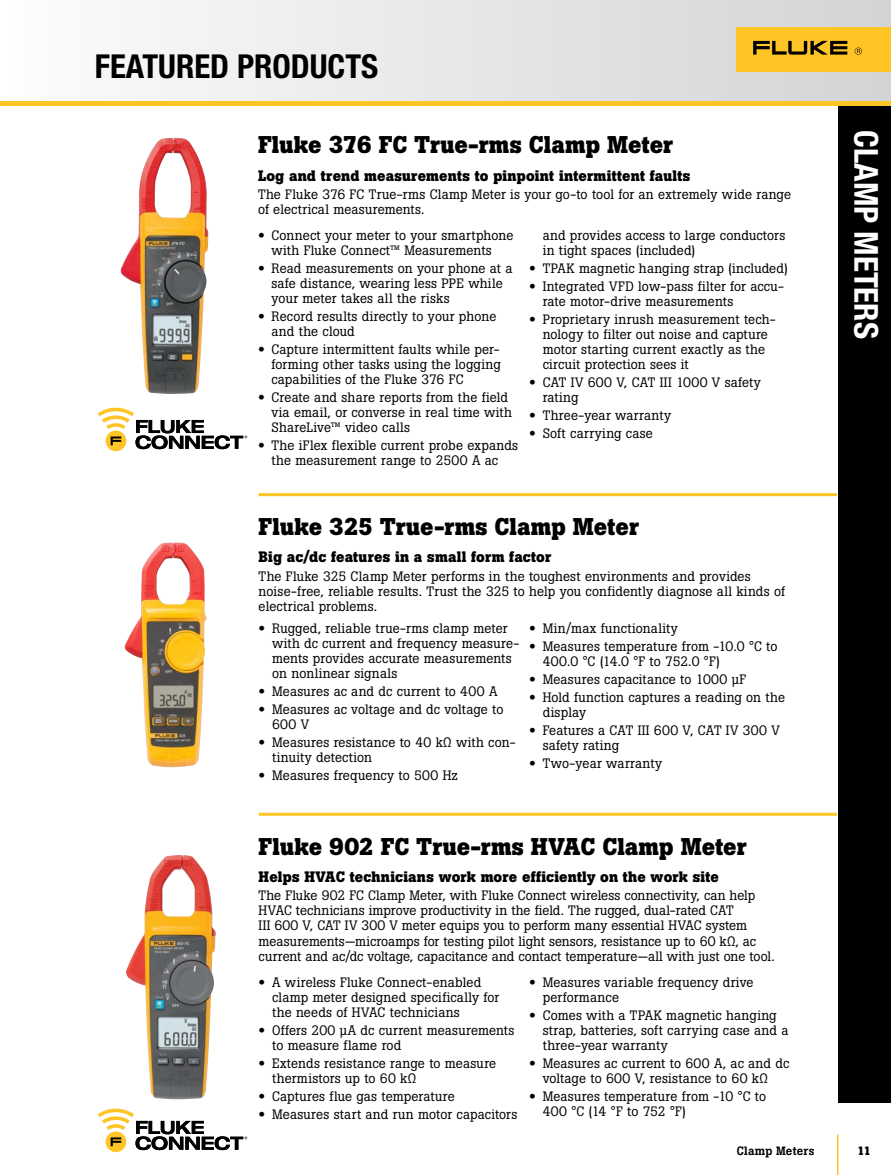
<style>
.page{position:relative;width:891px;height:1175px;background:#fff}
.page>*{position:absolute;margin:0;border:0;box-sizing:border-box;transform-origin:0 0}
.t1{font:700 condensed 33px "Helvetica Neue LT Pro";color:#000}
.t2{font:700 condensed 33px "Helvetica Neue LT Pro";color:#fff}
.t3{font:700 24px "Boton Pro";letter-spacing:.005em;color:#000}
.t4{font:700 15px "Boton Pro";letter-spacing:.01em;color:#000}
.t5{font:13.5px/15px "Boton Pro";letter-spacing:.01em;color:#000}
.t6{font:13.5px "Boton Pro";letter-spacing:.03em;color:#000}
.t7{font:500 12px "Boton Pro";letter-spacing:.015em;color:#000}
.t8{font:700 12px "Boton Pro";color:#000}
.s1{font-family:"Helvetica Neue LT Std";font-weight:700;font-stretch:expanded}
</style>
<div class="page">
<div style="left:0;top:0;width:891px;height:103px;background:linear-gradient(to right,#fdfcfd,#d2d3d5)"></div>
<div style="left:0;top:101px;width:891px;height:5px;background:#ffc425"></div>
<div style="left:736px;top:27px;width:155px;height:45px;background:#ffc425"></div>
<svg style="left:753px;top:41px;width:94px;height:14px"></svg>
<svg style="left:855px;top:48px;width:7px;height:7px"></svg>
<div style="left:838px;top:106px;width:53px;height:996px;background:#000"></div>
<hr style="left:837px;top:1134px;width:1px;height:40px;background:#ffc425">
<img style="left:120px;top:138px;width:88px;height:256px">
<img style="left:124px;top:542px;width:83px;height:225px">
<img style="left:126px;top:855px;width:90px;height:244px">
<div style="left:106px;top:430px;width:20px;height:21px;background:#ffc425;border-radius:50%"></div>
<svg style="left:98px;top:408px;width:149px;height:41px"></svg>
<div style="left:106px;top:1131px;width:20px;height:21px;background:#ffc425;border-radius:50%"></div>
<svg style="left:98px;top:1108px;width:149px;height:42px"></svg>
<hr style="left:259px;top:493px;width:578px;height:3px;background:#ffc425">
<hr style="left:259px;top:812px;width:578px;height:3px;background:#ffc425">
<h1 class="t1" style="left:95px;top:46px;width:285px">FEATURED PRODUCTS</h1>
<h2 class="t3" style="left:258px;top:129px;width:417px">Fluke 376 FC True-rms Clamp Meter</h2>
<p class="t4" style="left:258px;top:165px;width:434px">Log and trend measurements to pinpoint intermittent faults</p>
<p class="t5" style="left:258px;top:187px;width:535px">The Fluke 376 FC True-rms Clamp Meter is your go-to tool for an extremely wide range of electrical measurements.</p>
<p class="t5" style="left:272px;top:227px;width:244px;text-indent:-14px"><span class="s1">•</span> Connect your meter to your smartphone with Fluke Connect™ Measurements</p>
<p class="t5" style="left:272px;top:260px;width:243px;text-indent:-14px"><span class="s1">•</span> Read measurements on your phone at a safe distance, wearing less PPE while your meter takes all the risks</p>
<p class="t5" style="left:272px;top:308px;width:226px;text-indent:-14px"><span class="s1">•</span> Record results directly to your phone and the cloud</p>
<p class="t5" style="left:272px;top:341px;width:231px;text-align:justify;text-indent:-14px"><span class="s1">•</span> Capture intermittent faults while per&shy;forming other tasks using the logging capabilities of the Fluke 376 FC</p>
<p class="t5" style="left:272px;top:389px;width:242px;text-indent:-14px"><span class="s1">•</span> Create and share reports from the field via email, or converse in real time with<br>ShareLive™ video calls</p>
<p class="t5" style="left:258px;top:437px;width:262px;text-align:center"><span class="s1">•</span> The iFlex flexible current probe expands the measurement range to 2500 A ac</p>
<p class="t5" style="left:543px;top:227px;width:244px">and provides access to large conductors in tight spaces (included)</p>
<p class="t5" style="left:529px;top:260px;width:260px"><span class="s1">•</span> TPAK magnetic hanging strap (included)</p>
<p class="t5" style="left:543px;top:278px;width:243px;text-indent:-14px"><span class="s1">•</span> Integrated VFD low-pass filter for accu&shy;rate motor-drive measurements</p>
<p class="t5" style="left:543px;top:311px;width:235px;text-indent:-14px"><span class="s1">•</span> Proprietary inrush measurement tech&shy;nology to filter out noise and capture motor starting current exactly as the circuit protection sees it</p>
<p class="t5" style="left:543px;top:374px;width:220px;text-indent:-14px"><span class="s1">•</span> CAT IV 600 V, CAT III 1000 V safety rating</p>
<p class="t5" style="left:529px;top:407px;width:143px"><span class="s1">•</span> Three-year warranty</p>
<p class="t5" style="left:529px;top:425px;width:125px"><span class="s1">•</span> Soft carrying case</p>
<h2 class="t3" style="left:259px;top:511px;width:382px">Fluke 325 True-rms Clamp Meter</h2>
<p class="t4" style="left:259px;top:547px;width:294px">Big ac/dc features in a small form factor</p>
<p class="t5" style="left:259px;top:568px;width:528px">The Fluke 325 Clamp Meter performs in the toughest environments and provides noise-free, reliable results. Trust the 325 to help you confidently diagnose all kinds of electrical problems.</p>
<p class="t5" style="left:272px;top:620px;width:249px;text-indent:-14px"><span class="s1">•</span> Rugged, reliable true-rms clamp meter with dc current and frequency measure&shy;ments provides accurate measurements on nonlinear signals</p>
<p class="t5" style="left:259px;top:683px;width:240px"><span class="s1">•</span> Measures ac and dc current to 400 A</p>
<p class="t5" style="left:272px;top:701px;width:233px;text-indent:-14px"><span class="s1">•</span> Measures ac voltage and dc voltage to<br>600 V</p>
<p class="t5" style="left:272px;top:734px;width:245px;text-indent:-14px"><span class="s1">•</span> Measures resistance to 40 kΩ with con&shy;tinuity detection</p>
<p class="t5" style="left:259px;top:767px;width:201px"><span class="s1">•</span> Measures frequency to 500 Hz</p>
<p class="t6" style="left:529px;top:619px;width:150px"><span class="s1">•</span> Min/max functionality</p>
<p class="t5" style="left:543px;top:638px;width:236px;text-indent:-14px"><span class="s1">•</span> Measures temperature from -10.0 °C to<br>400.0 °C (14.0 °F to 752.0 °F)</p>
<p class="t5" style="left:529px;top:671px;width:219px"><span class="s1">•</span> Measures capacitance to 1000 µF</p>
<p class="t5" style="left:543px;top:689px;width:244px;text-indent:-14px"><span class="s1">•</span> Hold function captures a reading on the display</p>
<p class="t5" style="left:543px;top:722px;width:239px;text-indent:-14px"><span class="s1">•</span> Features a CAT III 600 V, CAT IV 300 V safety rating</p>
<p class="t5" style="left:529px;top:755px;width:135px"><span class="s1">•</span> Two-year warranty</p>
<h2 class="t3" style="left:259px;top:830px;width:490px">Fluke 902 FC True-rms HVAC Clamp Meter</h2>
<p class="t4" style="left:259px;top:867px;width:462px">Helps HVAC technicians work more efficiently on the work site</p>
<p class="t5" style="left:259px;top:888px;width:516px">The Fluke 902 FC Clamp Meter, with Fluke Connect wireless connectivity, can help HVAC technicians improve productivity in the field. The rugged, dual-rated CAT<br>III 600 V, CAT IV 300 V meter equips you to perform many essential HVAC system measurements—microamps for testing pilot light sensors, resistance up to 60 kΩ, ac current and ac/dc voltage, capacitance and contact temperature—all with just one tool.</p>
<p class="t5" style="left:272px;top:975px;width:229px;text-indent:-14px"><span class="s1">•</span> A wireless Fluke Connect-enabled clamp meter designed specifically for the needs of HVAC technicians</p>
<p class="t5" style="left:272px;top:1023px;width:244px;text-indent:-14px"><span class="s1">•</span> Offers 200 µA dc current measurements to measure flame rod</p>
<p class="t5" style="left:272px;top:1056px;width:226px;text-indent:-14px"><span class="s1">•</span> Extends resistance range to measure thermistors up to 60 kΩ</p>
<p class="t5" style="left:259px;top:1089px;width:198px"><span class="s1">•</span> Captures flue gas temperature</p>
<p class="t5" style="left:259px;top:1107px;width:260px"><span class="s1">•</span> Measures start and run motor capacitors</p>
<p class="t5" style="left:543px;top:975px;width:212px;text-indent:-14px"><span class="s1">•</span> Measures variable frequency drive performance</p>
<p class="t5" style="left:543px;top:1008px;width:247px;text-indent:-14px"><span class="s1">•</span> Comes with a TPAK magnetic hanging strap, batteries, soft carrying case and a three-year warranty</p>
<p class="t5" style="left:529px;top:1056px;width:262px;text-align:center"><span class="s1">•</span> Measures ac current to 600 A, ac and dc voltage to 600 V, resistance to 60 kΩ</p>
<p class="t5" style="left:543px;top:1089px;width:225px;text-indent:-14px"><span class="s1">•</span> Measures temperature from -10 °C to<br>400 °C (14 °F to 752 °F)</p>
<p class="t7" style="left:737px;top:1142px;width:79px">Clamp Meters</p>
<h1 class="t2" style="left:886px;top:130px;width:210px;rotate:90deg">CLAMP METERS</h1>
<p class="t8" style="left:857px;top:1142px;width:15px">11</p>
</div>
